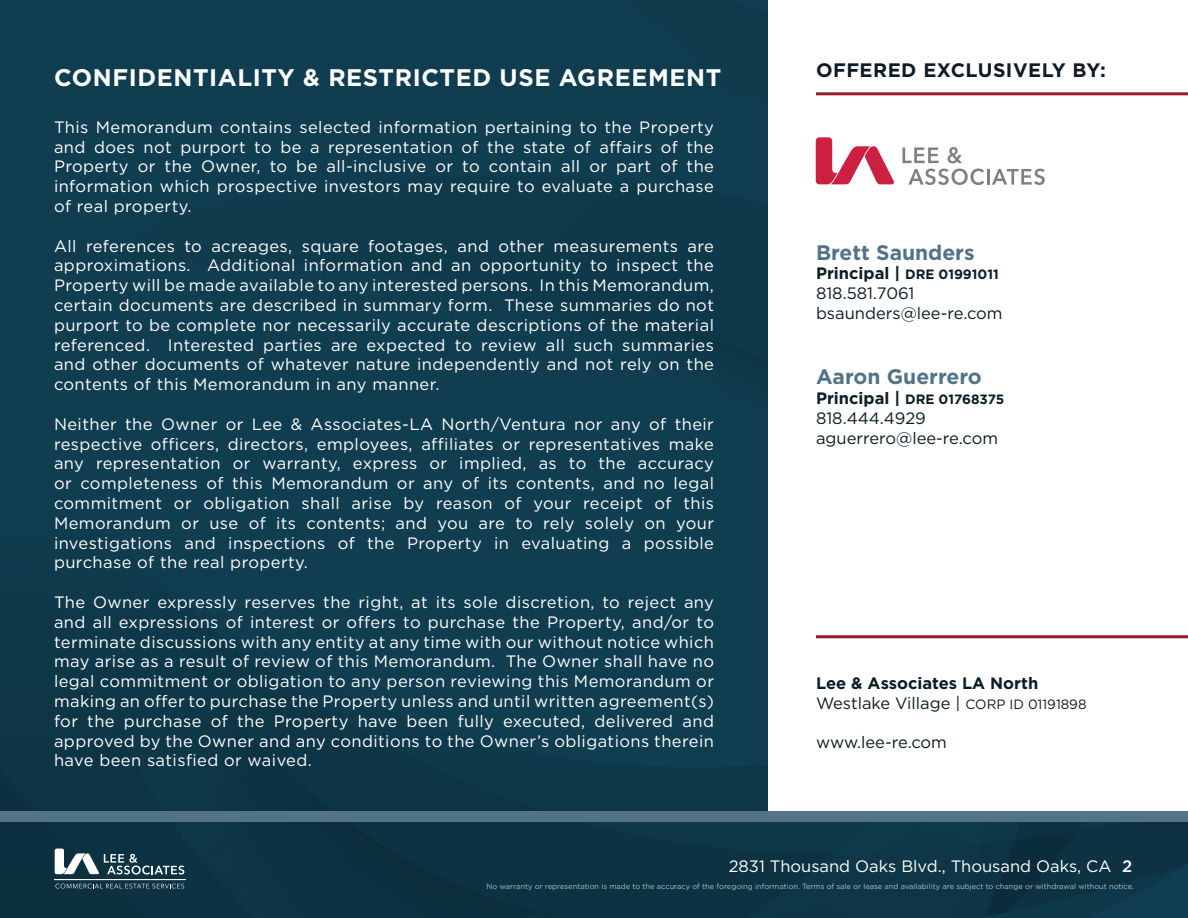
<style>
.page{position:relative;width:1188px;height:918px;background:#fff}
.page>*{position:absolute;margin:0;border:0;box-sizing:border-box;transform-origin:0 0}
.t1{font:700 24px "Gotham";letter-spacing:.025em;color:#fff}
.t2{font:700 21px "Gotham";color:#527388}
.t3{font:700 19.5px "Gotham";letter-spacing:.025em;color:#0c1d26}
.t4{font:16.5px/19.8px "Gotham";letter-spacing:.025em;color:#fff;text-align:justify}
.t5{font:16.5px/19.8px "Gotham";color:#0c1d26}
.t6{font:700 16.5px/19.8px "Gotham";color:#0c1d26}
.t7{font:16.5px "Gotham";color:#fff}
.t8{font:700 13.5px "Gotham";color:#0c1d26}
.t9{font:7.5px "Gotham";color:#a9c2ca}
.s1{font-size:16.5px}
.s2{font-weight:400}
.s3{font-weight:400;font-size:13.5px}
.s4{font-weight:500}
</style>
<div class="page">
<div style="left:0;top:0;width:768px;height:811px;background:#103d50"></div>
<hr style="left:816px;top:92px;width:372px;height:3px;background:#981a31">
<hr style="left:816px;top:635px;width:372px;height:3px;background:#981a31">
<svg style="left:903px;top:147px;width:35px;height:16px"></svg>
<svg style="left:948px;top:147px;width:14px;height:16px"></svg>
<svg style="left:908px;top:169px;width:76px;height:16px"></svg>
<hr style="left:987px;top:169px;width:3px;height:16px;background:#7e8083">
<svg style="left:992px;top:169px;width:53px;height:16px"></svg>
<svg style="left:816px;top:137px;width:78px;height:47px"></svg>
<div style="left:0;top:822px;width:1188px;height:96px;background:#0d3242"></div>
<div style="left:0;top:811px;width:1188px;height:11px;background:#527388"></div>
<svg style="left:55px;top:849px;width:129px;height:26px"></svg>
<svg style="left:56px;top:884px;width:128px;height:4px"></svg>
<hr style="left:54px;top:880px;width:131px;height:1px;background:#fff">
<h1 class="t1" style="left:54px;top:62px;width:669px">CONFIDENTIALITY &amp; RESTRICTED USE AGREEMENT</h1>
<p class="t4" style="left:54px;top:117px;width:662px">This Memorandum contains selected information pertaining to the Property and does not purport to be a representation of the state of affairs of the Property or the Owner, to be all-inclusive or to contain all or part of the information which prospective investors may require to evaluate a purchase of real property.</p>
<p class="t4" style="left:54px;top:235px;width:662px">All references to acreages, square footages, and other measurements are approximations. Additional information and an opportunity to inspect the Property will be made available to any interested persons. In this Memorandum, certain documents are described in summary form. These summaries do not purport to be complete nor necessarily accurate descriptions of the material referenced. Interested parties are expected to review all such summaries and other documents of whatever nature independently and not rely on the contents of this Memorandum in any manner.</p>
<p class="t4" style="left:54px;top:414px;width:662px">Neither the Owner or Lee &amp; Associates-LA North/Ventura nor any of their respective officers, directors, employees, affiliates or representatives make any representation or warranty, express or implied, as to the accuracy or completeness of this Memorandum or any of its contents, and no legal commitment or obligation shall arise by reason of your receipt of this Memorandum or use of its contents; and you are to rely solely on your investigations and inspections of the Property in evaluating a possible purchase of the real property.</p>
<p class="t4" style="left:54px;top:592px;width:662px">The Owner expressly reserves the right, at its sole discretion, to reject any and all expressions of interest or offers to purchase the Property, and/or to terminate discussions with any entity at any time with our without notice which may arise as a result of review of this Memorandum. The Owner shall have no legal commitment or obligation to any person reviewing this Memorandum or making an offer to purchase the Property unless and until written agreement(s) for the purchase of the Property have been fully executed, delivered and approved by the Owner and any conditions to the Owner’s obligations therein have been satisfied or waived.</p>
<p class="t3" style="left:816px;top:57px;width:291px">OFFERED EXCLUSIVELY BY:</p>
<p class="t2" style="left:816px;top:238px;width:160px">Brett Saunders</p>
<p class="t8" style="left:816px;top:266px;width:184px"><span class="s1">Principal |</span> DRE 01991011</p>
<p class="t5" style="left:816px;top:283px;width:188px">818.581.7061 bsaunders@lee-re.com</p>
<p class="t2" style="left:816px;top:363px;width:167px">Aaron Guerrero</p>
<p class="t8" style="left:816px;top:390px;width:190px"><span class="s1">Principal |</span> DRE 01768375</p>
<p class="t5" style="left:816px;top:408px;width:184px">818.444.4929 aguerrero@lee-re.com</p>
<p class="t6" style="left:816px;top:673px;width:272px">Lee &amp; Associates LA North<br><span class="s2">Westlake Village |</span> <span class="s3">CORP ID 01191898</span></p>
<p class="t5" style="left:816px;top:732px;width:132px">www.lee-re.com</p>
<p class="t7" style="left:729px;top:855px;width:405px">2831 Thousand Oaks Blvd., Thousand Oaks, CA <span class="s4">2</span></p>
<p class="t9" style="left:487px;top:881px;width:649px">No warranty or representation is made to the accuracy of the foregoing information. Terms of sale or lease and availability are subject to change or withdrawal without notice.</p>
</div>
